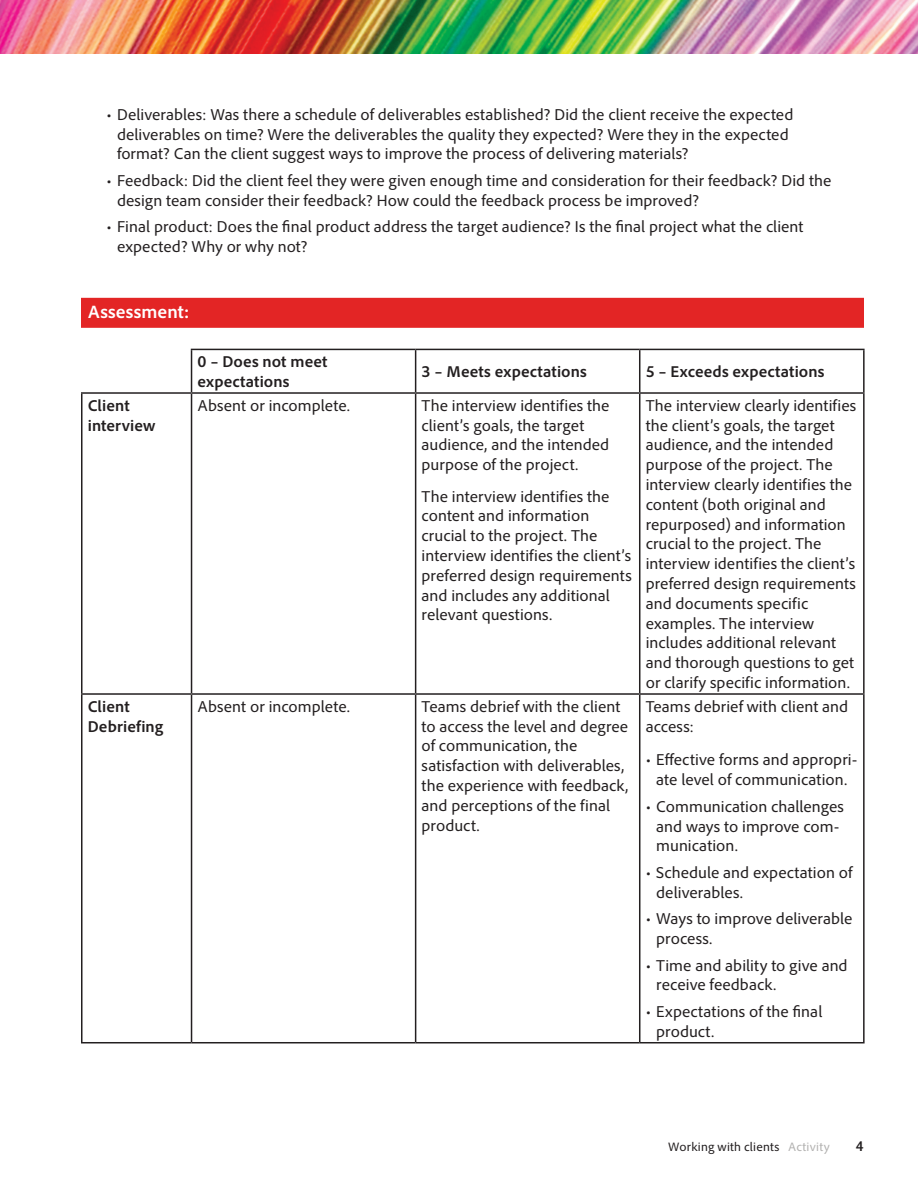
<style>
.page{position:relative;width:918px;height:1188px;background:#fff}
.page>*{position:absolute;margin:0;border:0;box-sizing:border-box;transform-origin:0 0}
.Text__Subhead_in_Bar{font:700 18.75px "Adobe Clean";letter-spacing:.01em;color:#fff}
.Text__Body{font:16.5px/19.8px "Adobe Clean";letter-spacing:.005em;color:#231f20}
.Text__Body-2{font:700 16.5px/19.8px "Adobe Clean";letter-spacing:.005em;color:#231f20}
.t1{font:700 semi-condensed 15px "Adobe Clean";color:#231f20}
.t2{font:12.75px "Adobe Clean";letter-spacing:.015em;color:#231f20}
.s1{color:#b3b2b1}
</style>
<div class="page">
<img style="left:0;top:0;width:918px;height:54px">
<div style="left:81px;top:298px;width:783px;height:30px;background:#e32525"></div>
<hr style="left:81px;top:394px;width:1px;height:299px;background:#231f20">
<hr style="left:191px;top:394px;width:1px;height:299px;background:#231f20">
<hr style="left:415px;top:394px;width:1px;height:299px;background:#231f20">
<hr style="left:639px;top:394px;width:1px;height:299px;background:#231f20">
<hr style="left:863px;top:394px;width:2px;height:299px;background:#231f20">
<hr style="left:191px;top:349px;width:225px;height:1px;background:#231f20">
<hr style="left:191px;top:350px;width:1px;height:42px;background:#231f20">
<hr style="left:416px;top:349px;width:224px;height:1px;background:#231f20">
<hr style="left:415px;top:350px;width:1px;height:42px;background:#231f20">
<hr style="left:640px;top:349px;width:225px;height:1px;background:#231f20">
<hr style="left:639px;top:350px;width:1px;height:42px;background:#231f20">
<hr style="left:863px;top:350px;width:2px;height:42px;background:#231f20">
<hr style="left:81px;top:392px;width:111px;height:2px;background:#231f20">
<hr style="left:192px;top:392px;width:224px;height:2px;background:#231f20">
<hr style="left:416px;top:392px;width:224px;height:2px;background:#231f20">
<hr style="left:640px;top:392px;width:225px;height:2px;background:#231f20">
<hr style="left:81px;top:693px;width:111px;height:2px;background:#231f20">
<hr style="left:81px;top:695px;width:1px;height:347px;background:#231f20">
<hr style="left:192px;top:693px;width:224px;height:2px;background:#231f20">
<hr style="left:191px;top:695px;width:1px;height:347px;background:#231f20">
<hr style="left:416px;top:693px;width:224px;height:2px;background:#231f20">
<hr style="left:415px;top:695px;width:1px;height:347px;background:#231f20">
<hr style="left:640px;top:693px;width:225px;height:2px;background:#231f20">
<hr style="left:639px;top:695px;width:1px;height:347px;background:#231f20">
<hr style="left:863px;top:695px;width:2px;height:347px;background:#231f20">
<hr style="left:81px;top:1042px;width:111px;height:1px;background:#231f20">
<hr style="left:192px;top:1042px;width:224px;height:1px;background:#231f20">
<hr style="left:416px;top:1042px;width:224px;height:1px;background:#231f20">
<hr style="left:640px;top:1042px;width:225px;height:1px;background:#231f20">
<p class="Text__Body" style="left:117px;top:104px;width:678px;text-indent:-10px">• Deliverables: Was there a schedule of deliverables established? Did the client receive the expected deliverables on time? Were the deliverables the quality they expected? Were they in the expected format? Can the client suggest ways to improve the process of delivering materials?</p>
<p class="Text__Body" style="left:117px;top:170px;width:716px;text-indent:-10px">• Feedback: Did the client feel they were given enough time and consideration for their feedback? Did the design team consider their feedback? How could the feedback process be improved?</p>
<p class="Text__Body" style="left:117px;top:217px;width:688px;text-indent:-10px">• Final product: Does the final product address the target audience? Is the final project what the client expected? Why or why not?</p>
<p class="Text__Subhead_in_Bar" style="left:88px;top:300px;width:104px">Assessment:</p>
<p class="Text__Body-2" style="left:198px;top:351px;width:132px">0 – Does not meet expectations</p>
<p class="Text__Body-2" style="left:422px;top:361px;width:167px">3 – Meets expectations</p>
<p class="Text__Body-2" style="left:646px;top:361px;width:180px">5 – Exceeds expectations</p>
<p class="Text__Body-2" style="left:88px;top:395px;width:69px">Client interview</p>
<p class="Text__Body" style="left:198px;top:395px;width:154px">Absent or incomplete.</p>
<p class="Text__Body" style="left:422px;top:395px;width:190px">The interview identifies the client’s goals, the target audience, and the intended purpose of the project.</p>
<p class="Text__Body" style="left:422px;top:486px;width:212px">The interview identifies the content and information crucial to the project. The interview identifies the client’s preferred design requirements and includes any additional relevant questions.</p>
<p class="Text__Body" style="left:646px;top:395px;width:212px">The interview clearly identifies the client’s goals, the target audience, and the intended purpose of the project. The interview clearly identifies the content (both original and repurposed) and information crucial to the project. The interview identifies the client’s preferred design requirements and documents specific examples. The interview includes additional relevant and thorough questions to get or clarify specific information.</p>
<p class="Text__Body-2" style="left:88px;top:696px;width:77px">Client<br>Debriefing</p>
<p class="Text__Body" style="left:198px;top:696px;width:154px">Absent or incomplete.</p>
<p class="Text__Body" style="left:422px;top:696px;width:208px">Teams debrief with the client to access the level and degree of communication, the satisfaction with deliverables, the experience with feedback, and perceptions of the final product.</p>
<p class="Text__Body" style="left:646px;top:696px;width:204px">Teams debrief with client and access:</p>
<p class="Text__Body" style="left:646px;top:750px;width:213px;text-align:center">• Effective forms and appropri&shy;ate level of communication.</p>
<p class="Text__Body" style="left:656px;top:796px;width:189px;text-indent:-10px">• Communication challenges and ways to improve com&shy;munication.</p>
<p class="Text__Body" style="left:656px;top:862px;width:198px;text-indent:-10px">• Schedule and expectation of deliverables.</p>
<p class="Text__Body" style="left:656px;top:909px;width:198px;text-indent:-10px">• Ways to improve deliverable process.</p>
<p class="Text__Body" style="left:656px;top:955px;width:193px;text-indent:-10px">• Time and ability to give and receive feedback.</p>
<p class="Text__Body" style="left:656px;top:1001px;width:168px;text-indent:-10px">• Expectations of the final product.</p>
<p class="t2" style="left:668px;top:1139px;width:163px">Working with clients <span class="s1">Activity</span></p>
<p class="t1" style="left:856px;top:1137px;width:9px">4</p>
</div>
